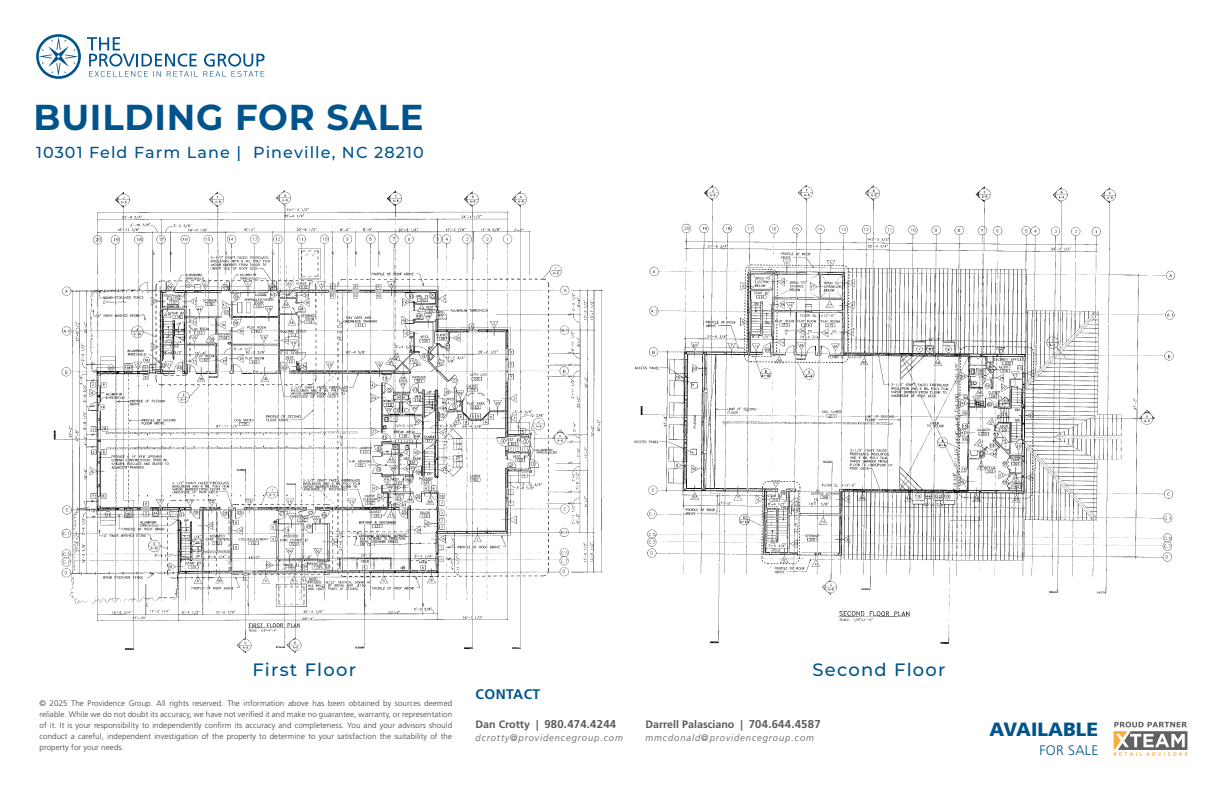
<style>
.page{position:relative;width:1224px;height:792px;background:#fff}
.page>*{position:absolute;margin:0;border:0;box-sizing:border-box;transform-origin:0 0}
.t1{font:700 36px "Montserrat";letter-spacing:.025em;color:#00548b}
.Document_Title{font:900 19.2px "Frutiger LT Std";color:#00548b}
.t2{font:500 17.9px "Montserrat";letter-spacing:.07em;color:#00548b}
.t3{font:500 16px "Montserrat";letter-spacing:.07em;color:#00548b}
.Head_3_Right{font:700 13.9px "Frutiger LT Std";letter-spacing:.03em;color:#00548b}
.Document_Title-2{font:300 13.8px "Frutiger LT Std";letter-spacing:.02em;color:#00548b}
.t4{font:700 11.3px "Frutiger LT Std";letter-spacing:.02em;color:#5a5a5d}
.t5{font:700 10.7px "Frutiger LT Std";color:#5a5a5d}
.t6{font:italic 300 9.4px "Frutiger LT Std";letter-spacing:.1em;color:#5a5a5d}
.t7{font:300 8px/11px "Frutiger LT Std";letter-spacing:.01em;color:#3e3e3f;text-align:justify}
.s1{font-size:10.7px}
.s2{font-size:11.3px}
</style>
<div class="page">
<svg style="left:1114px;top:722px;width:73px;height:34px"></svg>
<svg style="left:87px;top:37px;width:178px;height:40px"></svg>
<svg style="left:36px;top:34px;width:45px;height:45px"></svg>
<img style="left:634px;top:184px;width:541px;height:460px">
<svg style="left:1113px;top:548px;width:62px;height:96px"></svg>
<img style="left:53px;top:190px;width:550px;height:463px">
<p class="t1" style="left:34px;top:91px;width:392px">BUILDING FOR SALE</p>
<p class="t3" style="left:36px;top:141px;width:389px">10301 Feld Farm Lane | Pineville, NC 28210</p>
<p class="t2" style="left:252px;top:657px;width:105px">First Floor</p>
<p class="t2" style="left:812px;top:657px;width:135px">Second Floor</p>
<p class="t7" style="left:40px;top:698px;width:414px">© 2025 The Providence Group. All rights reserved. The information above has been obtained by sources deemed reliable. While we do not doubt its accuracy, we have not verified it and make no guarantee, warranty, or representation of it. It is your responsibility to independently confirm its accuracy and completeness. You and your advisors should conduct a careful, independent investigation of the property to determine to your satisfaction the suitability of the property for your needs.</p>
<p class="Head_3_Right" style="left:476px;top:686px;width:66px">CONTACT</p>
<p class="t4" style="left:476px;top:717px;width:142px"><span class="s1">Dan Crotty |</span> 980.474.4244</p>
<p class="t6" style="left:476px;top:733px;width:149px">dcrotty@providencegroup.com</p>
<p class="t5" style="left:645px;top:718px;width:177px">Darrell Palasciano | <span class="s2">704.644.4587</span></p>
<p class="t6" style="left:645px;top:733px;width:170px">mmcdonald@providencegroup.com</p>
<p class="Document_Title" style="left:989px;top:718px;width:110px">AVAILABLE</p>
<p class="Document_Title-2" style="left:1039px;top:742px;width:60px">FOR SALE</p>
</div>
